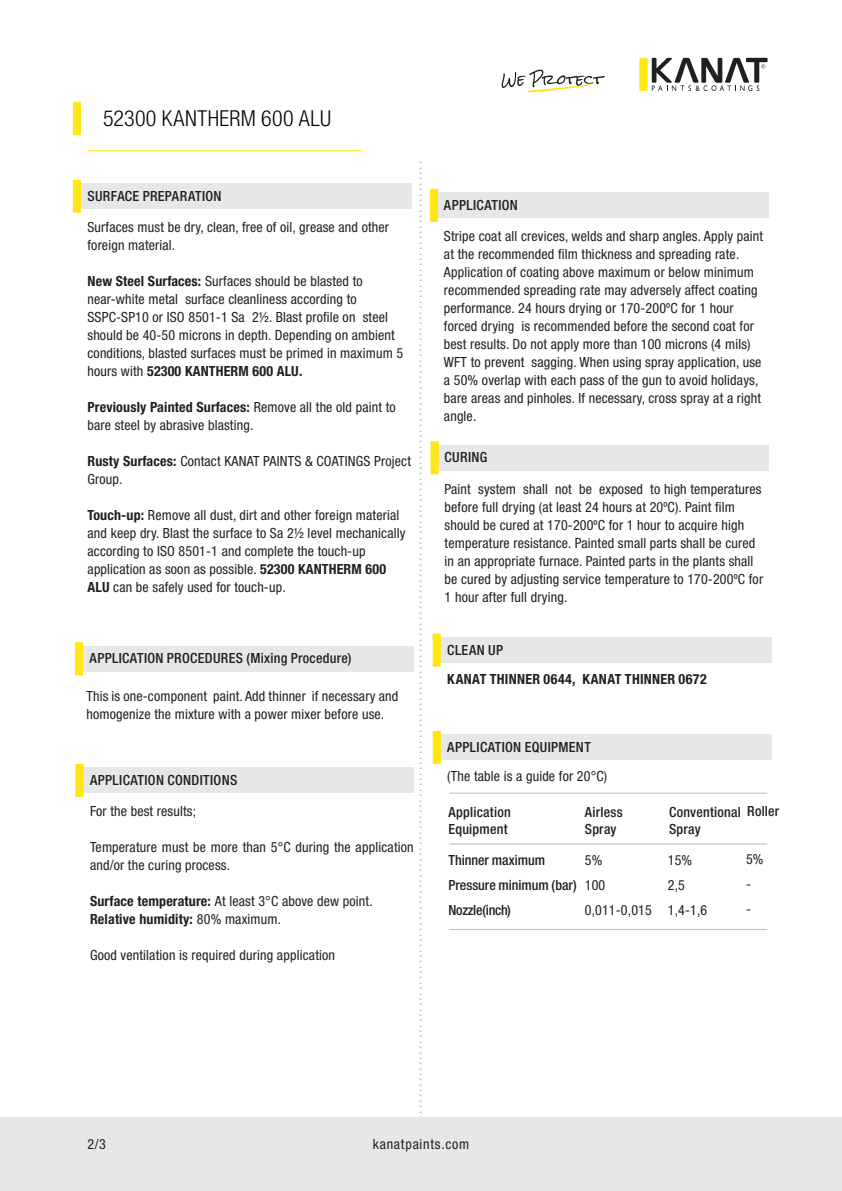
<style>
.page{position:relative;width:842px;height:1191px;background:#fff}
.page>*{position:absolute;margin:0;border:0;box-sizing:border-box;transform-origin:0 0}
.t1{font:300 condensed 22px "Helvetica Neue LT Pro";letter-spacing:.015em;color:#040503}
.t2{font:300 condensed 18px "Helvetica Neue LT Pro";color:#bcbdc0;scale:1.06 1}
.t3{font:condensed 14px/18px "Helvetica Neue LT Pro";letter-spacing:.01em;color:#231f20}
.t4{font:500 condensed 14px/16.8px "Helvetica Neue LT Pro";letter-spacing:.02em;color:#231f20}
.t5{font:700 condensed 14px/18px "Helvetica Neue LT Pro";letter-spacing:.02em;color:#231f20}
.t6{font:500 condensed 14px/24.8px "Helvetica Neue LT Pro";letter-spacing:-.005em;color:#231f20}
.t7{font:condensed 14px "Helvetica Neue LT Pro";letter-spacing:.055em;color:#231f20}
.s1{font-weight:700}
.s2{font-weight:400}
</style>
<div class="page">
<div style="left:437px;top:734px;width:334px;height:26px;background:#e6e7e9"></div>
<svg style="left:433px;top:731px;width:8px;height:33px"></svg>
<hr style="left:449px;top:843px;width:318px;height:1px;background:#bcbdc0">
<hr style="left:449px;top:929px;width:318px;height:1px;background:#bcbdc0">
<hr style="left:449px;top:793px;width:318px;height:1px;background:#bcbdc0">
<div style="left:437px;top:637px;width:334px;height:26px;background:#e6e7e9"></div>
<svg style="left:433px;top:633px;width:8px;height:33px"></svg>
<div style="left:0;top:1117px;width:842px;height:74px;background:#e6e7e9"></div>
<hr style="left:87px;top:150px;width:275px;height:1px;background:#ffe616">
<svg style="left:73px;top:102px;width:8px;height:33px"></svg>
<svg style="left:639px;top:58px;width:129px;height:33px"></svg>
<svg style="left:501px;top:70px;width:105px;height:23px"></svg>
<div style="left:77px;top:183px;width:334px;height:26px;background:#e6e7e9"></div>
<svg style="left:73px;top:180px;width:8px;height:33px"></svg>
<div style="left:79px;top:646px;width:335px;height:25px;background:#e6e7e9"></div>
<svg style="left:75px;top:642px;width:8px;height:33px"></svg>
<div style="left:435px;top:445px;width:334px;height:25px;background:#e6e7e9"></div>
<svg style="left:430px;top:441px;width:9px;height:33px"></svg>
<div style="left:79px;top:767px;width:335px;height:26px;background:#e6e7e9"></div>
<svg style="left:75px;top:764px;width:9px;height:33px"></svg>
<div style="left:434px;top:192px;width:334px;height:26px;background:#e6e7e9"></div>
<svg style="left:430px;top:189px;width:8px;height:33px"></svg>
<h1 class="t1" style="left:103px;top:105px;width:229px">52300 KANTHERM 600 ALU</h1>
<p class="t2" style="left:436px;top:160px;width:916px;rotate:90deg">.....................................................................................................................................................................................</p>
<p class="t4" style="left:87px;top:187px;width:136px">SURFACE PREPARATION</p>
<p class="t3" style="left:87px;top:218px;width:303px">Surfaces must be dry, clean, free of oil, grease and other foreign material.</p>
<p class="t3" style="left:87px;top:272px;width:317px"><span class="s1">New Steel Surfaces:</span> Surfaces should be blasted to near-white metal surface cleanliness according to SSPC-SP10 or ISO 8501-1 Sa 2½. Blast profile on steel should be 40-50 microns in depth. Depending on ambient conditions, blasted surfaces must be primed in maximum 5 hours with <span class="s1">52300 KANTHERM 600 ALU.</span></p>
<p class="t3" style="left:87px;top:398px;width:310px"><span class="s1">Previously Painted Surfaces:</span> Remove all the old paint to bare steel by abrasive blasting.</p>
<p class="t3" style="left:87px;top:452px;width:325px"><span class="s1">Rusty Surfaces:</span> Contact KANAT PAINTS &amp; COATINGS Project<br>Group.</p>
<p class="t3" style="left:87px;top:506px;width:319px"><span class="s1">Touch-up:</span> Remove all dust, dirt and other foreign material and keep dry. Blast the surface to Sa 2½ level mechanically according to ISO 8501-1 and complete the touch-up application as soon as possible. <span class="s1">52300 KANTHERM 600<br>ALU</span> can be safely used for touch-up.</p>
<p class="t4" style="left:90px;top:649px;width:263px">APPLICATION PROCEDURES (Mixing Procedure)</p>
<p class="t3" style="left:86px;top:687px;width:313px">This is one-component paint. Add thinner if necessary and homogenize the mixture with a power mixer before use.</p>
<p class="t4" style="left:90px;top:771px;width:149px">APPLICATION CONDITIONS</p>
<p class="t3" style="left:90px;top:802px;width:108px">For the best results;</p>
<p class="t3" style="left:90px;top:838px;width:325px">Temperature must be more than 5°C during the application and/or the curing process.</p>
<p class="t5" style="left:90px;top:892px;width:284px">Surface temperature: <span class="s2">At least 3°C above dew point.<br></span>Relative humidity: <span class="s2">80% maximum.</span></p>
<p class="t3" style="left:90px;top:946px;width:246px">Good ventilation is required during application</p>
<p class="t4" style="left:444px;top:196px;width:76px">APPLICATION</p>
<p class="t3" style="left:444px;top:227px;width:321px">Stripe coat all crevices, welds and sharp angles. Apply paint at the recommended film thickness and spreading rate.<br>Application of coating above maximum or below minimum recommended spreading rate may adversely affect coating performance. 24 hours drying or 170-200ºC for 1 hour forced drying is recommended before the second coat for best results. Do not apply more than 100 microns (4 mils)<br>WFT to prevent sagging. When using spray application, use a 50% overlap with each pass of the gun to avoid holidays, bare areas and pinholes. If necessary, cross spray at a right angle.</p>
<p class="t4" style="left:445px;top:449px;width:44px">CURING</p>
<p class="t3" style="left:445px;top:479px;width:320px">Paint system shall not be exposed to high temperatures before full drying (at least 24 hours at 20ºC). Paint film should be cured at 170-200ºC for 1 hour to acquire high temperature resistance. Painted small parts shall be cured in an appropriate furnace. Painted parts in the plants shall be cured by adjusting service temperature to 170-200ºC for 1 hour after full drying.</p>
<p class="t4" style="left:447px;top:641px;width:57px">CLEAN UP</p>
<p class="t5" style="left:447px;top:670px;width:261px">KANAT THINNER 0644, KANAT THINNER 0672</p>
<p class="t4" style="left:447px;top:738px;width:145px">APPLICATION EQUIPMENT</p>
<p class="t3" style="left:447px;top:767px;width:161px">(The table is a guide for 20°C)</p>
<p class="t4" style="left:448px;top:803px;width:64px">Application<br>Equipment</p>
<p class="t4" style="left:585px;top:803px;width:39px">Airless<br>Spray</p>
<p class="t6" style="left:448px;top:847px;width:130px">Thinner maximum<br>Pressure minimum (bar)<br>Nozzle(inch)</p>
<p class="t3" style="left:585px;top:847px;width:68px;line-height:24.8px">5%<br>100<br>0,011-0,015</p>
<p class="t4" style="left:669px;top:803px;width:112px">Conventional Roller<br>Spray</p>
<p class="t3" style="left:746px;top:846px;width:19px;line-height:24.8px">5% -<br>-</p>
<p class="t3" style="left:668px;top:847px;width:41px;line-height:24.8px">15%<br>2,5<br>1,4-1,6</p>
<p class="t3" style="left:87px;top:1135px;width:20px">2/3</p>
<p class="t7" style="left:373px;top:1136px;width:98px">kanatpaints.com</p>
</div>
